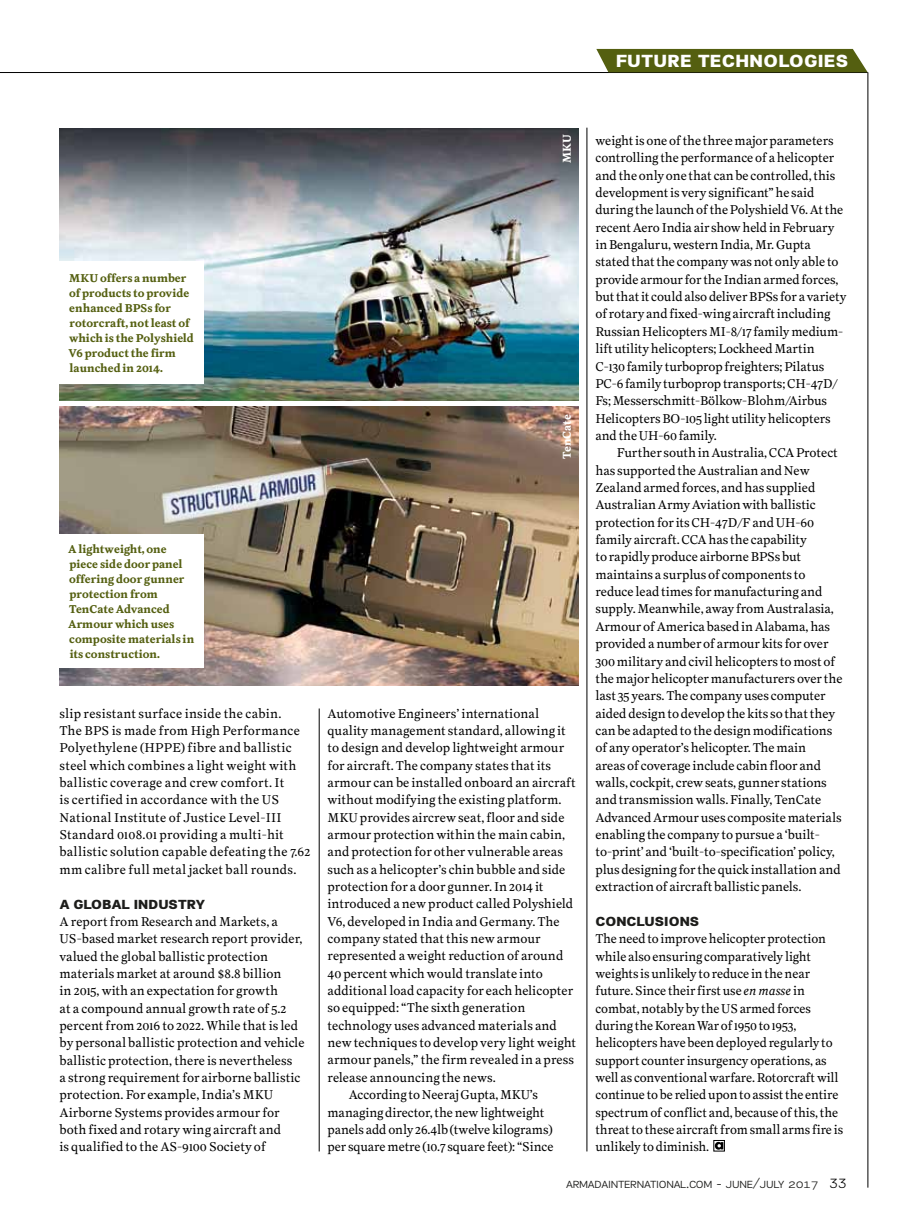
<style>
.page{position:relative;width:906px;height:1217px;background:#fff}
.page>*{position:absolute;margin:0;border:0;box-sizing:border-box;transform-origin:0 0}
.t1{font:900 18px "PF Encore Sans Pro";letter-spacing:.02em;color:#fff}
.t2{font:300 14.25px "PF Encore Sans Pro";letter-spacing:-.02em;color:#1d1d1b}
.t3{font:13.5px/17.4px "Superior Text";letter-spacing:-.01em;color:#000}
.t4{font:13.5px/17.4px "Superior Text";letter-spacing:.015em;color:#000}
.t5{font:900 13.5px "PF Encore Sans Pro";color:#1d1d1b}
.t6{font:700 12px/15px "Superior Text";color:#545f10}
.t7{font:700 12px "Superior Text";color:#fff}
.s1{font-style:italic}
.s2{font-size:13.5px}
.s3{font-size:14.4px;color:#000}
</style>
<div class="page">
<hr style="left:867px;top:72px;width:1px;height:1115px;background:#000">
<hr style="left:0;top:72px;width:867px;height:1px;background:#000">
<div style="left:596px;top:49px;width:271px;height:23px;background:#545f10"></div>
<hr style="left:319px;top:708px;width:1px;height:443px;background:#000">
<hr style="left:586px;top:128px;width:1px;height:1023px;background:#000">
<img style="left:60px;top:129px;width:518px;height:271px">
<img style="left:60px;top:406px;width:518px;height:279px">
<div style="left:60px;top:261px;width:144px;height:122px;background:#fff"></div>
<div style="left:60px;top:534px;width:144px;height:133px;background:#fff"></div>
<svg style="left:715px;top:1141px;width:8px;height:8px"></svg>
<div style="left:713px;top:1139px;width:12px;height:12px;border:1px solid #000"></div>
<h1 class="t1" style="left:615px;top:49px;width:234px">FUTURE TECHNOLOGIES</h1>
<p class="t6" style="left:69px;top:270px;width:127px">MKU offers a number of products to provide enhanced BPSs for rotorcraft, not least of which is the Polyshield<br>V6 product the firm launched in 2014.</p>
<p class="t6" style="left:68px;top:541px;width:128px">A lightweight, one piece side door panel offering door gunner protection from<br>TenCate Advanced<br>Armour which uses composite materials in its construction.</p>
<p class="t4" style="left:60px;top:704px;width:252px">slip resistant surface inside the cabin.<br>The BPS is made from High Performance Polyethylene (HPPE) fibre and ballistic steel which combines a light weight with ballistic coverage and crew comfort. It<br>is certified in accordance with the US National Institute of Justice Level-III Standard 0108.01 providing a multi-hit ballistic solution capable defeating the 7.62 mm calibre full metal jacket ball rounds.</p>
<p class="t5" style="left:60px;top:894px;width:109px">A GLOBAL INDUSTR</p>
<p class="t5" style="left:196px;top:894px;width:11px">Y</p>
<p class="t3" style="left:60px;top:912px;width:247px">A report from Research and Markets, a US-based market research report provider, valued the global ballistic protection materials market at around $8.8 billion<br>in 2015, with an expectation for growth<br>at a compound annual growth rate of 5.2 percent from 2016 to 2022. While that is led by personal ballistic protection and vehicle ballistic protection, there is nevertheless<br>a strong requirement for airborne ballistic protection. For example, India’s MKU Airborne Systems provides armour for both fixed and rotary wing aircraft and<br>is qualified to the AS-9100 Society of</p>
<p class="t7" style="left:559px;top:163px;width:30px;rotate:-90deg">MKU</p>
<p class="t7" style="left:559px;top:458px;width:46px;rotate:-90deg">TenCate</p>
<p class="t3" style="left:327px;top:704px;width:213px">Automotive Engineers’ international</p>
<p class="t3" style="left:327px;top:722px;width:240px">quality management standard, allowing it</p>
<p class="t3" style="left:327px;top:739px;width:238px">to design and develop lightweight armour</p>
<p class="t3" style="left:327px;top:756px;width:225px">for aircraft. The company states that its</p>
<p class="t3" style="left:327px;top:774px;width:250px">armour can be installed onboard an aircraft</p>
<p class="t3" style="left:327px;top:791px;width:235px">without modifying the existing platform.</p>
<p class="t3" style="left:327px;top:808px;width:239px">MKU provides aircrew seat, floor and side</p>
<p class="t3" style="left:327px;top:826px;width:239px">armour protection within the main cabin,</p>
<p class="t3" style="left:327px;top:843px;width:237px">and protection for other vulnerable areas</p>
<p class="t3" style="left:327px;top:860px;width:239px">such as a helicopter’s chin bubble and side</p>
<p class="t3" style="left:327px;top:878px;width:218px">protection for a door gunner. In 2014 it</p>
<p class="t3" style="left:327px;top:895px;width:247px">introduced a new product called Polyshield</p>
<p class="t3" style="left:327px;top:912px;width:234px">V6, developed in India and Germany. The</p>
<p class="t3" style="left:327px;top:930px;width:215px">company stated that this new armour</p>
<p class="t3" style="left:327px;top:947px;width:237px">represented a weight reduction of around</p>
<p class="t3" style="left:327px;top:964px;width:217px">40 percent which would translate into</p>
<p class="t3" style="left:327px;top:982px;width:247px">additional load capacity for each helicopter</p>
<p class="t3" style="left:327px;top:999px;width:199px">so equipped: “The sixth generation</p>
<p class="t3" style="left:327px;top:1016px;width:231px">technology uses advanced materials and</p>
<p class="t3" style="left:327px;top:1034px;width:250px">new techniques to develop very light weight</p>
<p class="t3" style="left:327px;top:1051px;width:248px">armour panels,” the firm revealed in a press</p>
<p class="t3" style="left:327px;top:1068px;width:170px">release announcing the news.</p>
<p class="t3" style="left:349px;top:1086px;width:191px">According to Neeraj Gupta, MKU’s</p>
<p class="t3" style="left:327px;top:1103px;width:218px">managing director, the new lightweight</p>
<p class="t3" style="left:327px;top:1120px;width:227px">panels add only 26.4lb (twelve kilograms)</p>
<p class="t3" style="left:327px;top:1138px;width:228px">per square metre (10.7 square feet): “Since</p>
<p class="t3" style="left:595px;top:132px;width:252px">weight is one of the three major parameters controlling the performance of a helicopter and the only one that can be controlled, this development is very significant” he said during the launch of the Polyshield V6. At the recent Aero India air show held in February in Bengaluru, western India, Mr. Gupta stated that the company was not only able to provide armour for the Indian armed forces, but that it could also deliver BPSs for a variety of rotary and fixed-wing aircraft including Russian Helicopters MI-8/17 family medium&shy;lift utility helicopters; Lockheed Martin C-130 family turboprop freighters; Pilatus PC-6 family turboprop transports; CH-47D/ Fs; Messerschmitt-Bölkow-Blohm/Airbus Helicopters BO-105 light utility helicopters and the UH-60 family.</p>
<p class="t3" style="left:595px;top:444px;width:249px;text-indent:21px">Further south in Australia, CCA Protect has supported the Australian and New Zealand armed forces, and has supplied Australian Army Aviation with ballistic protection for its CH-47D/F and UH-60 family aircraft. CCA has the capability<br>to rapidly produce airborne BPSs but maintains a surplus of components to reduce lead times for manufacturing and supply. Meanwhile, away from Australasia, Armour of America based in Alabama, has provided a number of armour kits for over 300 military and civil helicopters to most of the major helicopter manufacturers over the last 35 years. The company uses computer aided design to develop the kits so that they can be adapted to the design modifications of any operator’s helicopter. The main<br>areas of coverage include cabin floor and walls, cockpit, crew seats, gunner stations and transmission walls. Finally, TenCate Advanced Armour uses composite materials enabling the company to pursue a ‘built&shy;to-print’ and ‘built-to-specification’ policy, plus designing for the quick installation and extraction of aircraft ballistic panels.</p>
<p class="t5" style="left:595px;top:912px;width:21px">CONCLUSIONS</p>
<p class="t3" style="left:595px;top:930px;width:249px">The need to improve helicopter protection while also ensuring comparatively light weights is unlikely to reduce in the near future. Since their first use <span class="s1">en masse</span> in combat, notably by the US armed forces during the Korean War of 1950 to 1953, helicopters have been deployed regularly to support counter insurgency operations, as well as conventional warfare. Rotorcraft will continue to be relied upon to assist the entire spectrum of conflict and, because of this, the threat to these aircraft from small arms fire is unlikely to diminish.</p>
<p class="t2" style="left:566px;top:1174px;width:282px">armadainternational.com - june/july <span class="s2">2017</span> <span class="s3">33</span></p>
</div>
